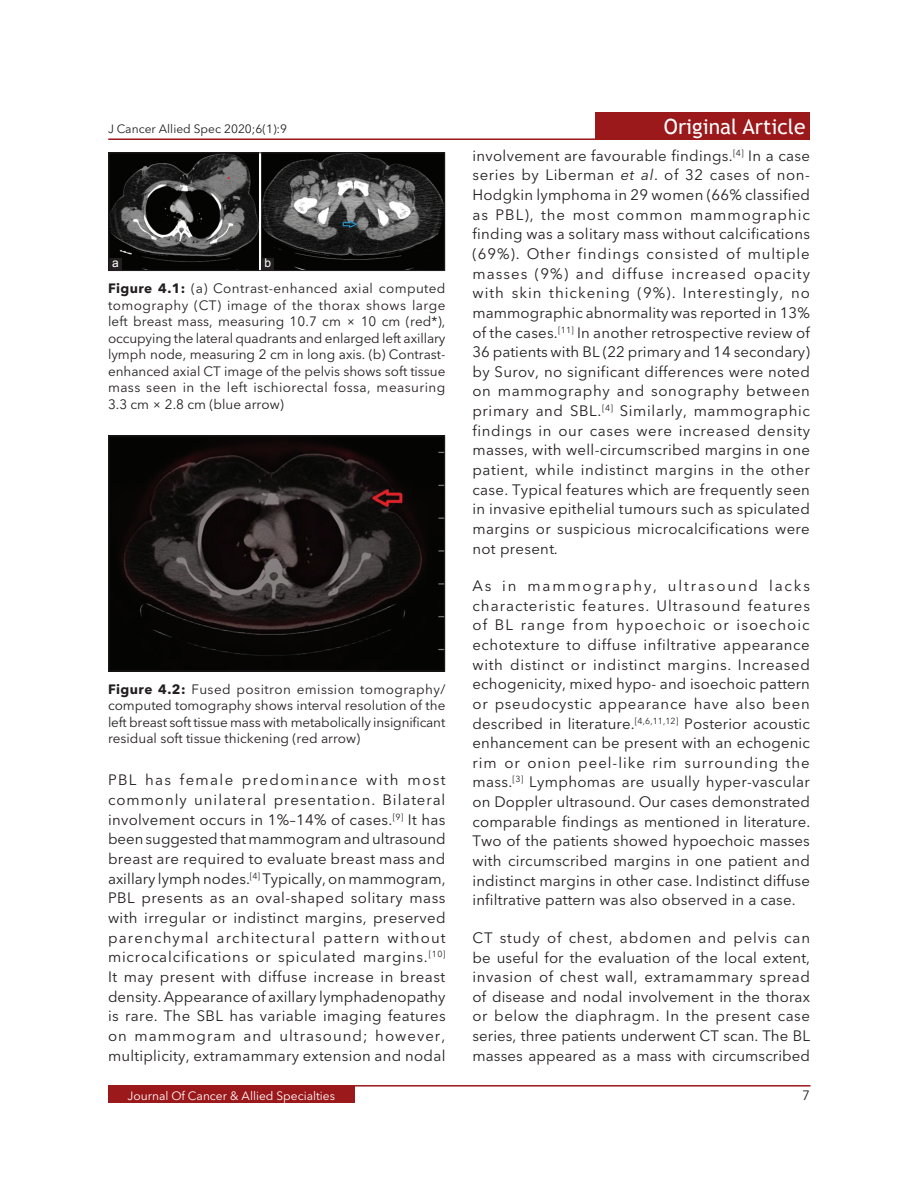
<style>
.page{position:relative;width:918px;height:1188px;background:#fff}
.page>*{position:absolute;margin:0;border:0;box-sizing:border-box;transform-origin:0 0}
.t1{font:21px "Trebuchet MS";color:#fff}
.TX{font:15px/19.6px "Avenir Next LT Pro";letter-spacing:.01em;color:#231f20;text-align:justify}
.FGC{font:13.5px/16.5px "Avenir Next LT Pro";color:#231f20;text-align:justify}
.t2{font:12px "Avenir Next LT Pro";color:#fff}
.t3{font:12px "Avenir Next LT Pro";color:#231f20}
.LABEL{font:12px "Arial";color:#fff}
.s1{font-weight:700}
.s2{font-style:italic}
</style>
<div class="page">
<div style="left:108px;top:1085px;width:247px;height:18px;background:#9b181b"></div>
<hr style="left:108px;top:1085px;width:703px;height:2px;background:#9b181b">
<div style="left:596px;top:112px;width:214px;height:28px;background:#9b181b"></div>
<hr style="left:108px;top:138px;width:687px;height:2px;background:#9b181b">
<img style="left:111px;top:438px;width:332px;height:231px">
<div style="left:109px;top:436px;width:336px;height:235px;border:1px solid #231f20"></div>
<img style="left:111px;top:155px;width:332px;height:114px">
<div style="left:109px;top:153px;width:336px;height:118px;border:1px solid #231f20"></div>
<div style="left:262px;top:258px;width:12px;height:13px;background:#231f20"></div>
<div style="left:109px;top:258px;width:13px;height:13px;background:#231f20"></div>
<p class="t3" style="left:108px;top:119px;width:181px">J Cancer Allied Spec 2020;6(1):9</p>
<h1 class="t1" style="left:664px;top:113px;width:143px">Original Article</h1>
<p class="LABEL" style="left:112px;top:255px;width:8px">a</p>
<p class="LABEL" style="left:265px;top:255px;width:8px">b</p>
<p class="FGC" style="left:108px;top:280px;width:339px"><span class="s1">Figure 4.1:</span> (a) Contrast-enhanced axial computed tomography (CT) image of the thorax shows large left breast mass, measuring 10.7 cm × 10 cm (red*), occupying the lateral quadrants and enlarged left axillary lymph node, measuring 2 cm in long axis. (b) Contrast&shy;enhanced axial CT image of the pelvis shows soft tissue mass seen in the left ischiorectal fossa, measuring 3.3 cm × 2.8 cm (blue arrow)</p>
<p class="FGC" style="left:108px;top:680px;width:339px"><span class="s1">Figure 4.2:</span> Fused positron emission tomography/ computed tomography shows interval resolution of the left breast soft tissue mass with metabolically insignificant residual soft tissue thickening (red arrow)</p>
<p class="TX" style="left:108px;top:770px;width:339px">PBL has female predominance with most commonly unilateral presentation. Bilateral involvement occurs in 1%–14% of cases.<sup>[9]</sup> It has been suggested that mammogram and ultrasound breast are required to evaluate breast mass and axillary lymph nodes.<sup>[4]</sup> Typically, on mammogram, PBL presents as an oval-shaped solitary mass with irregular or indistinct margins, preserved parenchymal architectural pattern without microcalcifications or spiculated margins.<sup>[10] </sup>It may present with diffuse increase in breast density. Appearance of axillary lymphadenopathy is rare. The SBL has variable imaging features on mammogram and ultrasound; however, multiplicity, extramammary extension and nodal</p>
<p class="TX" style="left:472px;top:145px;width:339px">involvement are favourable findings.<sup>[4]</sup> In a case series by Liberman <span class="s2">et al</span>. of 32 cases of non-Hodgkin lymphoma in 29 women (66% classified as PBL), the most common mammographic finding was a solitary mass without calcifications (69%). Other findings consisted of multiple masses (9%) and diffuse increased opacity with skin thickening (9%). Interestingly, no mammographic abnormality was reported in 13% of the cases.<sup>[11]</sup> In another retrospective review of 36 patients with BL (22 primary and 14 secondary) by Surov, no significant differences were noted on mammography and sonography between primary and SBL.<sup>[4]</sup> Similarly, mammographic findings in our cases were increased density masses, with well-circumscribed margins in one patient, while indistinct margins in the other case. Typical features which are frequently seen in invasive epithelial tumours such as spiculated margins or suspicious microcalcifications were not present.</p>
<p class="TX" style="left:472px;top:575px;width:339px">As in mammography, ultrasound lacks characteristic features. Ultrasound features of BL range from hypoechoic or isoechoic echotexture to diffuse infiltrative appearance with distinct or indistinct margins. Increased echogenicity, mixed hypo- and isoechoic pattern or pseudocystic appearance have also been described in literature.<sup>[4,6,11,12]</sup> Posterior acoustic enhancement can be present with an echogenic rim or onion peel-like rim surrounding the mass.<sup>[3]</sup> Lymphomas are usually hyper-vascular on Doppler ultrasound. Our cases demonstrated comparable findings as mentioned in literature.<br>Two of the patients showed hypoechoic masses with circumscribed margins in one patient and indistinct margins in other case. Indistinct diffuse infiltrative pattern was also observed in a case.</p>
<p class="TX" style="left:472px;top:927px;width:339px">CT study of chest, abdomen and pelvis can be useful for the evaluation of the local extent, invasion of chest wall, extramammary spread of disease and nodal involvement in the thorax or below the diaphragm. In the present case series, three patients underwent CT scan. The BL masses appeared as a mass with circumscribed</p>
<p class="t2" style="left:128px;top:1086px;width:209px">Journal Of Cancer &amp; Allied Specialties</p>
<p class="FGC" style="left:802px;top:1086px;width:9px">7</p>
</div>
